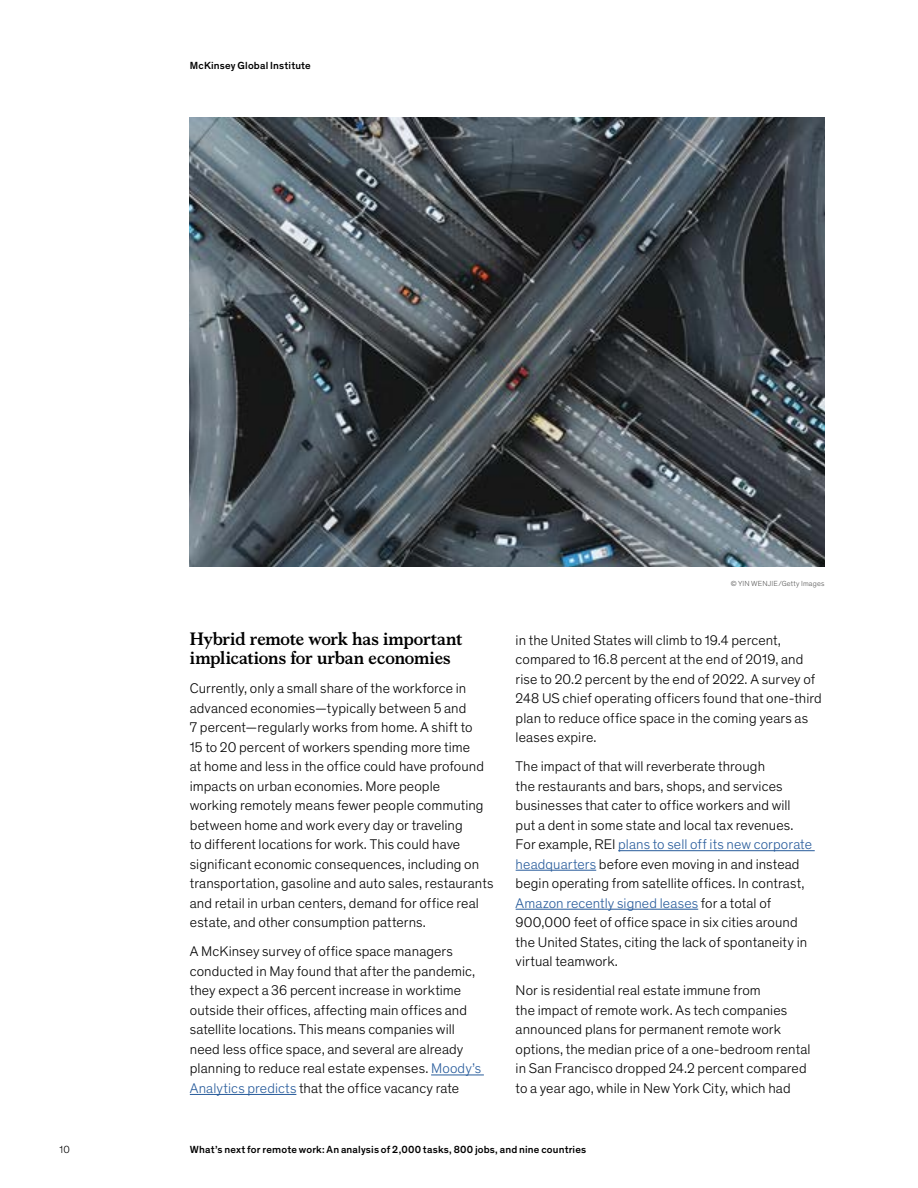
<style>
.page{position:relative;width:918px;height:1188px;background:#fff}
.page>*{position:absolute;margin:0;border:0;box-sizing:border-box;transform-origin:0 0}
.t1{font:700 18px/19.5px "Bower";letter-spacing:-.01em;color:#000}
.t2{font:300 14.25px/19.5px "Mc Kinsey Sans";letter-spacing:.005em;color:#000}
.t3{font:500 10.5px "Mc Kinsey Sans";letter-spacing:.015em;color:#000}
.t4{font:300 10.5px "Mc Kinsey Sans";color:#000}
.t5{font:300 7.5px "Mc Kinsey Sans";letter-spacing:.025em;color:#575756}
.s1{color:#275b9b}
</style>
<div class="page">
<hr style="left:431px;top:1075px;width:53px;height:1px;background:#275b9b">
<hr style="left:190px;top:1094px;width:106px;height:1px;background:#275b9b">
<hr style="left:618px;top:850px;width:197px;height:1px;background:#275b9b">
<hr style="left:516px;top:870px;width:80px;height:1px;background:#275b9b">
<hr style="left:516px;top:909px;width:182px;height:1px;background:#275b9b">
<img style="left:190px;top:118px;width:634px;height:448px">
<p class="t3" style="left:190px;top:57px;width:123px">McKinsey Global Institute</p>
<p class="t1" style="left:190px;top:627px;width:274px">Hybrid remote work has important implications for urban economies</p>
<p class="t2" style="left:190px;top:678px;width:305px">Currently, only a small share of the workforce in advanced economies—typically between 5 and<br>7 percent—regularly works from home. A shift to<br>15 to 20 percent of workers spending more time<br>at home and less in the office could have profound impacts on urban economies. More people<br>working remotely means fewer people commuting between home and work every day or traveling<br>to different locations for work. This could have significant economic consequences, including on transportation, gasoline and auto sales, restaurants and retail in urban centers, demand for office real estate, and other consumption patterns.</p>
<p class="t2" style="left:190px;top:941px;width:293px">A McKinsey survey of office space managers conducted in May found that after the pandemic, they expect a 36 percent increase in worktime outside their offices, affecting main offices and satellite locations. This means companies will need less office space, and several are already planning to reduce real estate expenses. <span class="s1">Moody’s Analytics predicts</span> that the office vacancy rate</p>
<p class="t5" style="left:731px;top:578px;width:95px">© YIN WENJIE/Getty Images</p>
<p class="t2" style="left:516px;top:629px;width:308px">in the United States will climb to 19.4 percent, compared to 16.8 percent at the end of 2019, and rise to 20.2 percent by the end of 2022. A survey of 248 US chief operating officers found that one-third plan to reduce office space in the coming years as leases expire.</p>
<p class="t2" style="left:516px;top:756px;width:298px">The impact of that will reverberate through<br>the restaurants and bars, shops, and services businesses that cater to office workers and will put a dent in some state and local tax revenues.<br>For example, REI <span class="s1">plans to sell off its new corporate headquarters</span> before even moving in and instead begin operating from satellite offices. In contrast, <span class="s1">Amazon recently signed leases</span> for a total of 900,000 feet of office space in six cities around the United States, citing the lack of spontaneity in virtual teamwork.</p>
<p class="t2" style="left:516px;top:980px;width:296px">Nor is residential real estate immune from<br>the impact of remote work. As tech companies announced plans for permanent remote work options, the median price of a one-bedroom rental in San Francisco dropped 24.2 percent compared to a year ago, while in New York City, which had</p>
<p class="t4" style="left:60px;top:1142px;width:12px">10</p>
<p class="t3" style="left:190px;top:1142px;width:398px">What’s next for remote work: An analysis of 2,000 tasks, 800 jobs, and nine countries</p>
</div>
